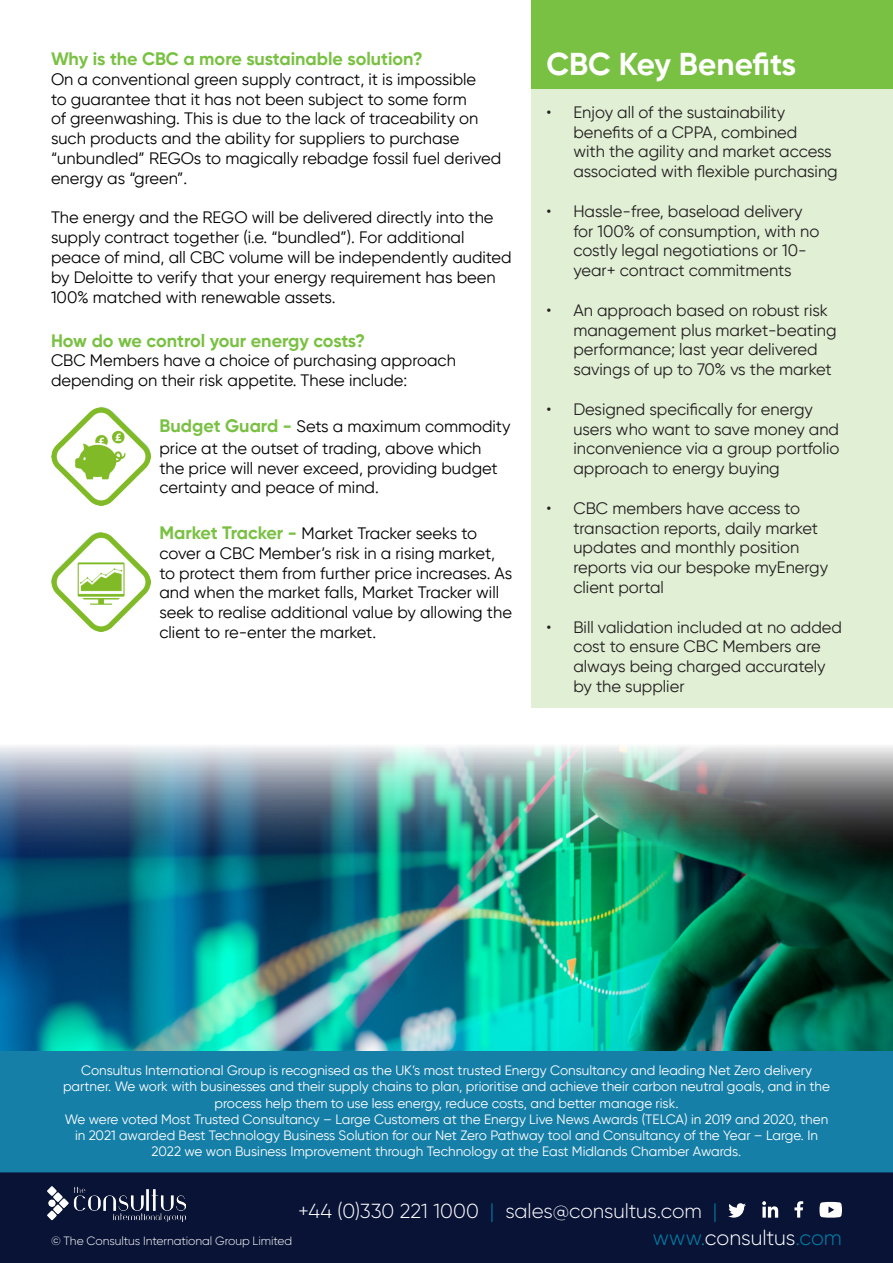
<style>
.page{position:relative;width:893px;height:1263px;background:#fff}
.page>*{position:absolute;margin:0;border:0;box-sizing:border-box;transform-origin:0 0}
.t1{font:700 31.5px "Gilroy";letter-spacing:-.01em;color:#fff}
.t2{font:300 21px "Gilroy";letter-spacing:-.005em;color:#fff}
.t3{font:300 20.4px "Gilroy";letter-spacing:-.005em;color:#fff}
.t4{font:700 18px "Gilroy";color:#79c142}
.t5{font:16.5px/19.8px "Gilroy";color:#000001}
.t6{font:16.5px/19.8px "Gilroy";color:#231f20}
.t7{font:13.5px/16.2px "Gilroy";color:#fff;text-align:center}
.t8{font:300 12px "Gilroy";letter-spacing:-.005em;color:#fff}
.s1{font-weight:700;font-size:18px;color:#79c142}
.s2{color:#0083a9}
</style>
<div class="page">
<div style="left:0;top:1172px;width:893px;height:91px;background:#081336"></div>
<div style="left:0;top:1050px;width:893px;height:122px;background:#167fa8"></div>
<img style="left:48px;top:1186px;width:138px;height:36px">
<svg style="left:728px;top:1203px;width:18px;height:14px"></svg>
<svg style="left:762px;top:1201px;width:16px;height:16px"></svg>
<svg style="left:794px;top:1201px;width:9px;height:16px"></svg>
<svg style="left:819px;top:1202px;width:23px;height:15px"></svg>
<img style="left:0;top:746px;width:893px;height:304px">
<div style="left:531px;top:0;width:362px;height:89px;background:#79c142"></div>
<div style="left:531px;top:89px;width:362px;height:619px;background:#e1efd5"></div>
<img style="left:51px;top:407px;width:100px;height:99px">
<img style="left:51px;top:533px;width:100px;height:98px">
<p class="t4" style="left:51px;top:47px;width:373px">Why is the CBC a more sustainable solution?</p>
<p class="t5" style="left:51px;top:69px;width:452px">On a conventional green supply contract, it is impossible<br>to guarantee that it has not been subject to some form<br>of greenwashing. This is due to the lack of traceability on such products and the ability for suppliers to purchase “unbundled” REGOs to magically rebadge fossil fuel derived energy as “green”.</p>
<p class="t5" style="left:51px;top:207px;width:462px">The energy and the REGO will be delivered directly into the supply contract together (i.e. “bundled”). For additional peace of mind, all CBC volume will be independently audited by Deloitte to verify that your energy requirement has been 100% matched with renewable assets.</p>
<p class="t4" style="left:51px;top:329px;width:316px">How do we control your energy costs?</p>
<p class="t5" style="left:51px;top:351px;width:406px">CBC Members have a choice of purchasing approach depending on their risk appetite. These include:</p>
<p class="t5" style="left:159px;top:415px;width:353px;line-height:21.6px"><span class="s1">Budget Guard -</span> Sets a maximum commodity price at the outset of trading, above which</p>
<p class="t5" style="left:159px;top:458px;width:340px">the price will never exceed, providing budget certainty and peace of mind.</p>
<p class="t5" style="left:159px;top:523px;width:354px"><span class="s1">Market Tracker -</span> Market Tracker seeks to cover a CBC Member’s risk in a rising market, to protect them from further price increases. As and when the market falls, Market Tracker will seek to realise additional value by allowing the client to re-enter the market.</p>
<p class="t1" style="left:546px;top:45px;width:251px">CBC Key Benefits</p>
<p class="t6" style="left:573px;top:102px;width:266px;text-indent:-27px">• Enjoy all of the sustainability benefits of a CPPA, combined<br>with the agility and market access associated with flexible purchasing</p>
<p class="t6" style="left:573px;top:201px;width:247px;text-indent:-27px">• Hassle-free, baseload delivery for 100% of consumption, with no costly legal negotiations or 10- year+ contract commitments</p>
<p class="t6" style="left:573px;top:300px;width:265px;text-indent:-27px">• An approach based on robust risk management plus market-beating performance; last year delivered savings of up to 70% vs the market</p>
<p class="t6" style="left:573px;top:399px;width:267px;text-indent:-27px">• Designed specifically for energy users who want to save money and inconvenience via a group portfolio approach to energy buying</p>
<p class="t6" style="left:573px;top:498px;width:256px;text-indent:-27px">• CBC members have access to transaction reports, daily market updates and monthly position reports via our bespoke myEnergy client portal</p>
<p class="t6" style="left:573px;top:617px;width:270px;text-indent:-27px">• Bill validation included at no added cost to ensure CBC Members are always being charged accurately by the supplier</p>
<p class="t7" style="left:63px;top:1062px;width:768px">Consultus International Group is recognised as the UK’s most trusted Energy Consultancy and leading Net Zero delivery partner. We work with businesses and their supply chains to plan, prioritise and achieve their carbon neutral goals, and in the process help them to use less energy, reduce costs, and better manage risk.</p>
<p class="t7" style="left:65px;top:1111px;width:765px">We were voted Most Trusted Consultancy – Large Customers at the Energy Live News Awards (TELCA) in 2019 and 2020, then in 2021 awarded Best Technology Business Solution for our Net Zero Pathway tool and Consultancy of the Year – Large. In<br>2022 we won Business Improvement through Technology at the East Midlands Chamber Awards.</p>
<p class="t8" style="left:51px;top:1234px;width:243px">© The Consultus International Group Limited</p>
<p class="t3" style="left:298px;top:1198px;width:421px">+44 (0)330 221 1000 <span class="s2">|</span> sales@consultus.com <span class="s2">|</span></p>
<p class="t2" style="left:653px;top:1225px;width:191px"><span class="s2">www.</span>consultus<span class="s2">.com</span></p>
</div>
